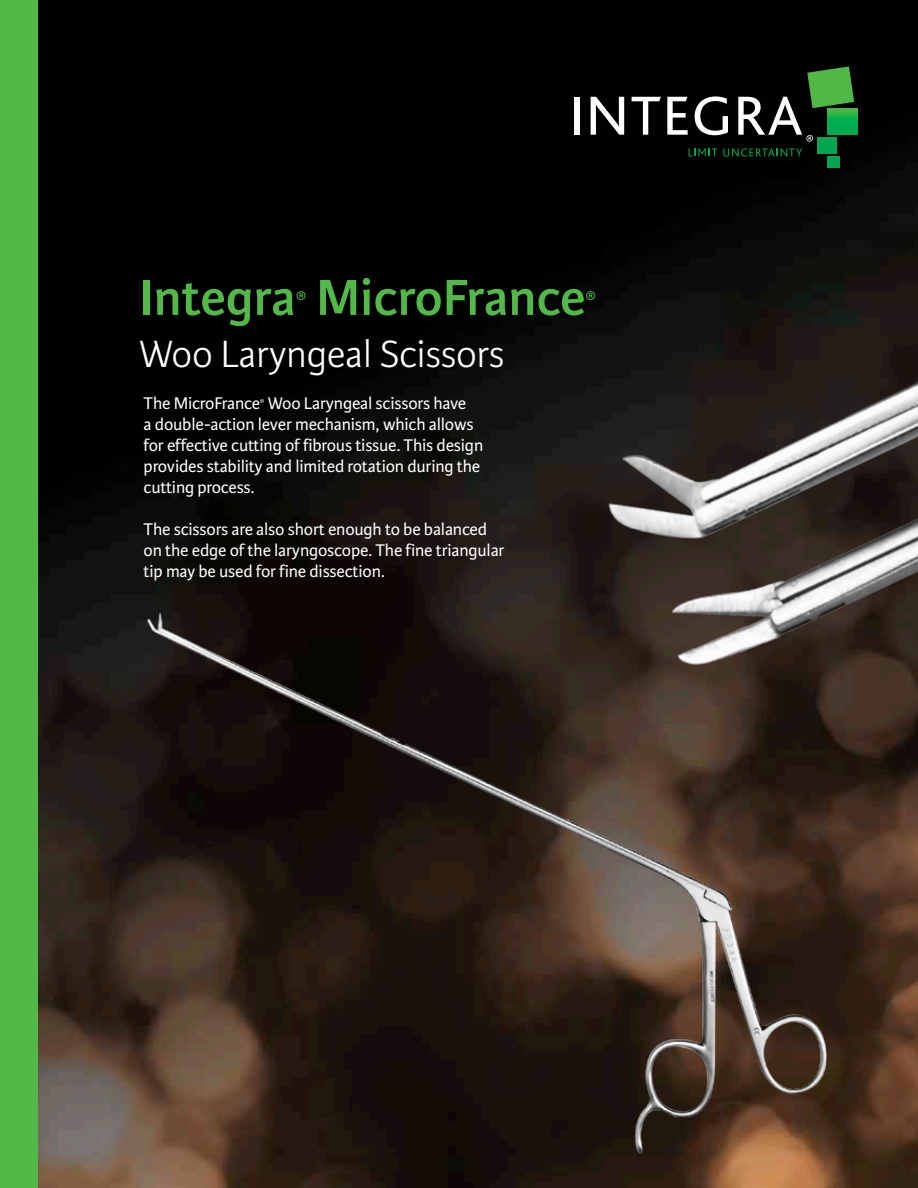
<style>
.page{position:relative;width:918px;height:1188px;background:#fff}
.page>*{position:absolute;margin:0;border:0;box-sizing:border-box;transform-origin:0 0}
.t1{font:600 54px "Karmina Sans";color:#52b847}
.t2{font:300 40.5px "Karmina Sans";letter-spacing:-.01em;color:#fff}
.t3{font:600 24px "Karmina Sans";color:#52b847}
.t4{font:18px/21px "Karmina Sans";letter-spacing:-.01em;color:#fff}
</style>
<div class="page">
<img style="left:38px;top:0;width:880px;height:1188px">
<div style="left:574px;top:97px;width:6px;height:38px;background:#fff"></div>
<svg style="left:591px;top:97px;width:33px;height:38px"></svg>
<svg style="left:632px;top:97px;width:29px;height:38px"></svg>
<svg style="left:667px;top:97px;width:21px;height:38px"></svg>
<svg style="left:695px;top:96px;width:33px;height:39px"></svg>
<svg style="left:689px;top:148px;width:113px;height:9px"></svg>
<div style="left:828px;top:157px;width:12px;height:11px;background:#00a550"></div>
<div style="left:818px;top:137px;width:19px;height:17px;background:#00a550"></div>
<svg style="left:854px;top:108px;width:3px;height:27px"></svg>
<svg style="left:738px;top:66px;width:116px;height:76px;background:#2b4b2f"></svg>
<div style="left:0;top:0;width:38px;height:1188px;background:#52b847"></div>
<img style="left:114px;top:610px;width:725px;height:578px">
<img style="left:532px;top:305px;width:386px;height:441px">
<h1 class="t1" style="left:139px;top:267px;width:448px">Integra MicroFrance</h1>
<h3 class="t3" style="left:296px;top:286px;width:12px">®</h3>
<h3 class="t3" style="left:586px;top:286px;width:12px">®</h3>
<h2 class="t2" style="left:139px;top:332px;width:367px">Woo Laryngeal Scissors</h2>
<p class="t4" style="left:144px;top:393px;width:341px">The MicroFrance<sup>®</sup> Woo Laryngeal scissors have<br>a double-action lever mechanism, which allows for effective cutting of fibrous tissue. This design provides stability and limited rotation during the cutting process.</p>
<p class="t4" style="left:144px;top:519px;width:362px">The scissors are also short enough to be balanced on the edge of the laryngoscope. The fine triangular tip may be used for fine dissection.</p>
</div>
